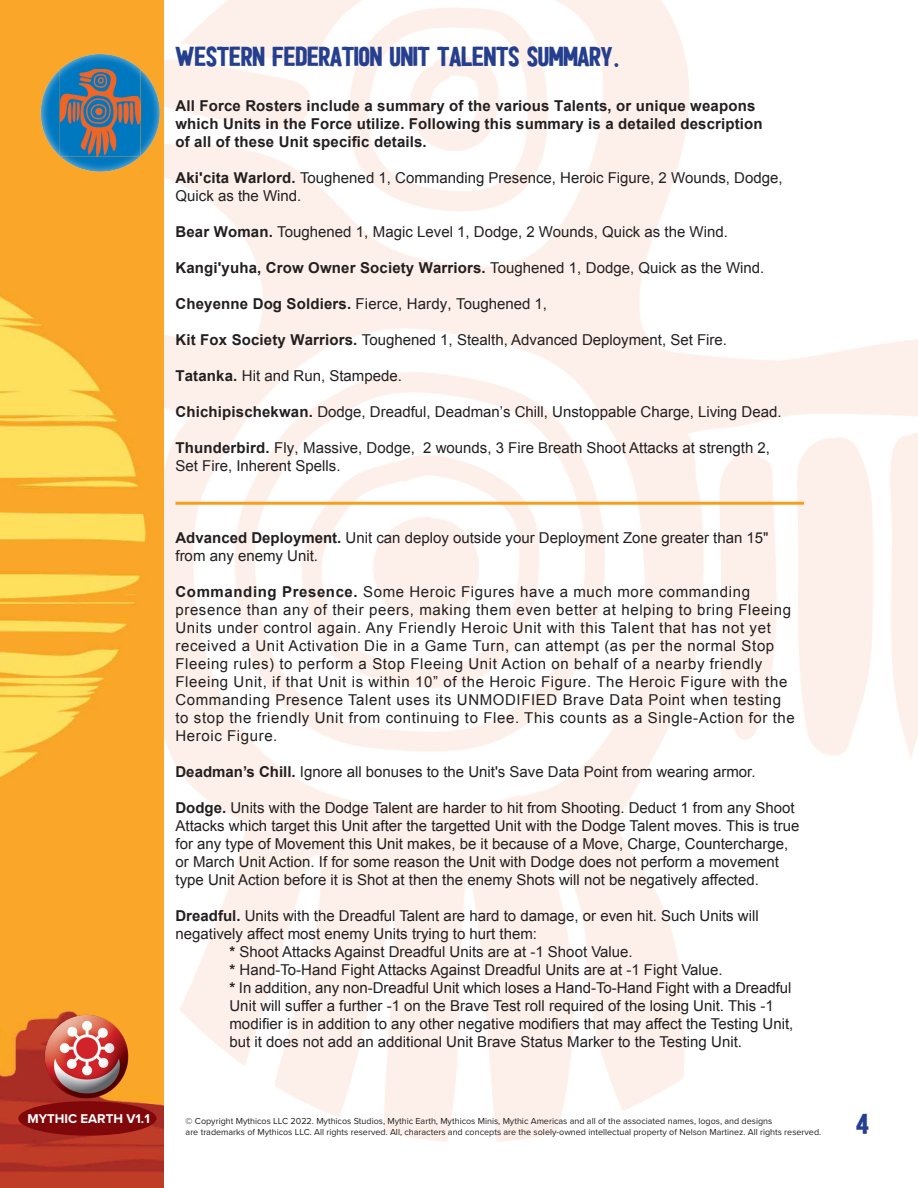
<style>
.page{position:relative;width:918px;height:1188px;background:#fff}
.page>*{position:absolute;margin:0;border:0;box-sizing:border-box;transform-origin:0 0}
.t1{font:28.5px "HALDEN SOLID";color:#253f8e}
.t2{font:27px "HALDEN SOLID";color:#253f8e}
.t3{font:15px/18px "Arial";color:#231f20}
.t4{font:15px/18px "Arial";letter-spacing:.04em;color:#231f20}
.t5{font:700 15px "Arial";letter-spacing:.01em;color:#231f20}
.t6{font:700 13.2px "Proxima Nova";color:#fff}
.t7{font:9px "Proxima Nova";color:#231f20}
.s1{font-weight:700}
.s2{font-weight:400}
</style>
<div class="page">
<img style="left:0;top:0;width:164px;height:1188px">
<div style="left:39px;top:53px;width:121px;height:120px;background:#fff;opacity:.75"></div>
<div style="left:18px;top:1101px;width:139px;height:35px;background:#81080a;border-radius:50%"></div>
<img style="left:31px;top:1001px;width:111px;height:108px">
<hr style="left:176px;top:502px;width:628px;height:3px;background:#f89e1c">
<p class="t2" style="left:176px;top:38px;width:446px">WESTERN FEDERATION UNIT TALENTS SUMMARY.</p>
<p class="t5" style="left:176px;top:96px;width:581px">All Force Rosters include a summary of the various Talents, or unique weapons</p>
<p class="t5" style="left:176px;top:114px;width:589px">which Units in the Force utilize. Following this summary is a detailed description</p>
<p class="t5" style="left:176px;top:132px;width:253px">of all of these Unit specific details.</p>
<p class="t3" style="left:176px;top:169px;width:609px"><span class="s1">Aki'cita Warlord.</span> Toughened 1, Commanding Presence, Heroic Figure, 2 Wounds, Dodge,<br>Quick as the Wind.</p>
<p class="t3" style="left:176px;top:223px;width:554px"><span class="s1">Bear Woman.</span> Toughened 1, Magic Level 1, Dodge, 2 Wounds, Quick as the Wind.</p>
<p class="t5" style="left:176px;top:258px;width:590px">Kangi'yuha, Crow Owner Society Warriors. <span class="s2">Toughened 1, Dodge, Quick as the Wind.</span></p>
<p class="t3" style="left:176px;top:295px;width:373px"><span class="s1">Cheyenne Dog Soldiers.</span> Fierce, Hardy, Toughened 1,</p>
<p class="t3" style="left:176px;top:331px;width:553px"><span class="s1">Kit Fox Society Warriors.</span> Toughened 1, Stealth, Advanced Deployment, Set Fire.</p>
<p class="t3" style="left:176px;top:367px;width:228px"><span class="s1">Tatanka.</span> Hit and Run, Stampede.</p>
<p class="t3" style="left:176px;top:403px;width:608px"><span class="s1">Chichipischekwan.</span> Dodge, Dreadful, Deadman’s Chill, Unstoppable Charge, Living Dead.</p>
<p class="t3" style="left:176px;top:439px;width:596px"><span class="s1">Thunderbird.</span> Fly, Massive, Dodge, 2 wounds, 3 Fire Breath Shoot Attacks at strength 2,</p>
<p class="t3" style="left:176px;top:457px;width:167px">Set Fire, Inherent Spells.</p>
<p class="t3" style="left:176px;top:529px;width:595px"><span class="s1">Advanced Deployment.</span> Unit can deploy outside your Deployment Zone greater than 15"</p>
<p class="t3" style="left:176px;top:547px;width:144px">from any enemy Unit.</p>
<p class="t4" style="left:176px;top:583px;width:621px"><span class="s1">Commanding Presence.</span> Some Heroic Figures have a much more commanding presence than any of their peers, making them even better at helping to bring Fleeing Units under control again. Any Friendly Heroic Unit with this Talent that has not yet received a Unit Activation Die in a Game Turn, can attempt (as per the normal Stop Fleeing rules) to perform a Stop Fleeing Unit Action on behalf of a nearby friendly Fleeing Unit, if that Unit is within 10” of the Heroic Figure. The Heroic Figure with the Commanding Presence Talent uses its UNMODIFIED Brave Data Point when testing to stop the friendly Unit from continuing to Flee. This counts as a Single-Action for the Heroic Figure.</p>
<p class="t3" style="left:176px;top:763px;width:582px"><span class="s1">Deadman’s Chill.</span> Ignore all bonuses to the Unit's Save Data Point from wearing armor.</p>
<p class="t3" style="left:176px;top:799px;width:625px"><span class="s1">Dodge.</span> Units with the Dodge Talent are harder to hit from Shooting. Deduct 1 from any Shoot Attacks which target this Unit after the targetted Unit with the Dodge Talent moves. This is true for any type of Movement this Unit makes, be it because of a Move, Charge, Countercharge, or March Unit Action. If for some reason the Unit with Dodge does not perform a movement type Unit Action before it is Shot at then the enemy Shots will not be negatively affected.</p>
<p class="t3" style="left:176px;top:907px;width:585px"><span class="s1">Dreadful.</span> Units with the Dreadful Talent are hard to damage, or even hit. Such Units will negatively affect most enemy Units trying to hurt them:</p>
<p class="t3" style="left:230px;top:943px;width:405px"><span class="s1">*</span> Shoot Attacks Against Dreadful Units are at -1 Shoot Value.</p>
<p class="t3" style="left:230px;top:961px;width:495px"><span class="s1">*</span> Hand-To-Hand Fight Attacks Against Dreadful Units are at -1 Fight Value.</p>
<p class="t3" style="left:230px;top:979px;width:565px"><span class="s1">*</span> In addition, any non-Dreadful Unit which loses a Hand-To-Hand Fight with a Dreadful Unit will suffer a further -1 on the Brave Test roll required of the losing Unit. This -1 modifier is in addition to any other negative modifiers that may affect the Testing Unit, but it does not add an additional Unit Brave Status Marker to the Testing Unit.</p>
<p class="t6" style="left:27px;top:1109px;width:124px">MYTHIC EARTH V1.1</p>
<p class="t1" style="left:856px;top:1105px;width:14px">4</p>
<p class="t7" style="left:186px;top:1114px;width:588px">© Copyright Mythicos LLC 2022. Mythicos Studios, Mythic Earth, Mythicos Minis, Mythic Americas and all of the associated names, logos, and designs</p>
<p class="t7" style="left:186px;top:1125px;width:637px">are trademarks of Mythicos LLC. All rights reserved. All, characters and concepts are the solely-owned intellectual property of Nelson Martinez. All rights reserved.</p>
</div>
